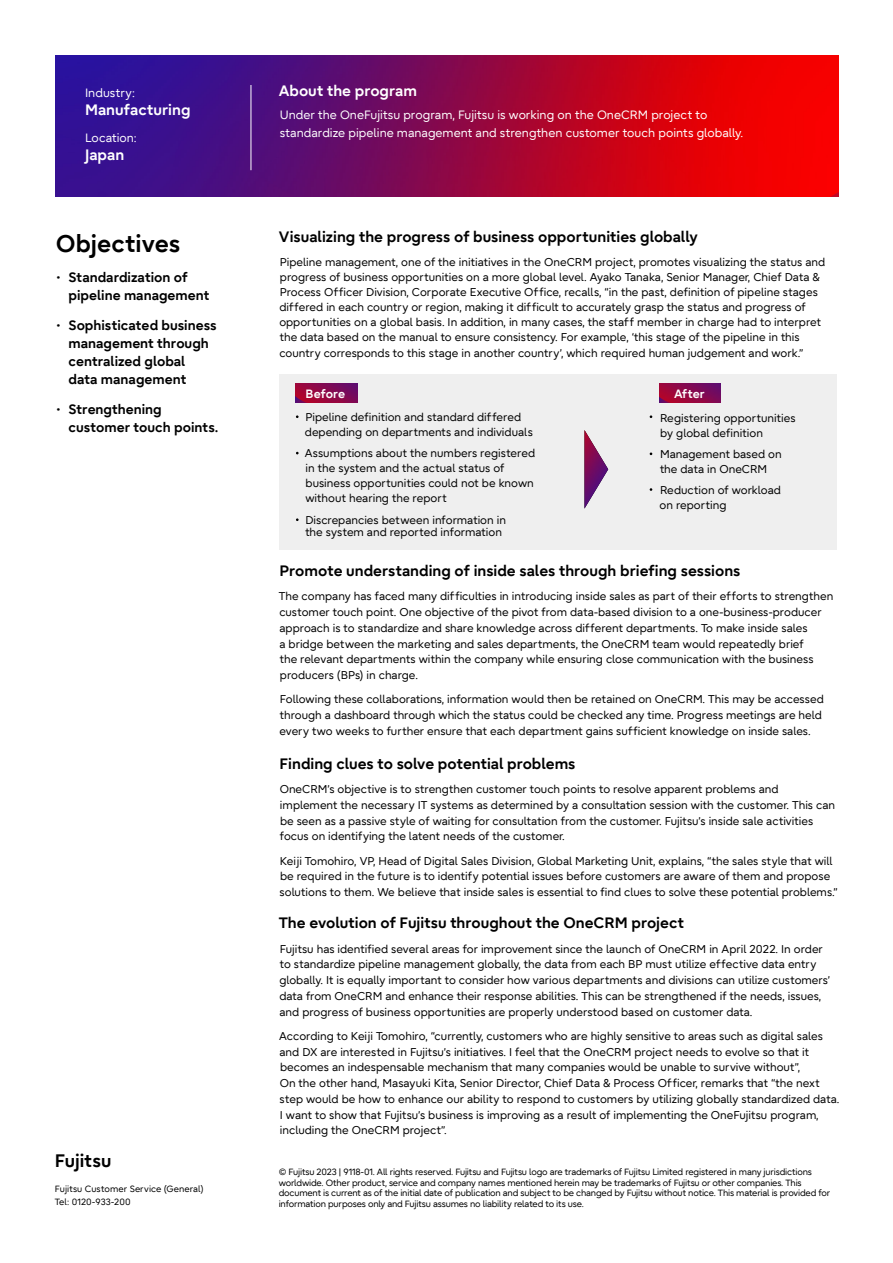
<style>
.page{position:relative;width:893px;height:1263px;background:#fff}
.page>*{position:absolute;margin:0;border:0;box-sizing:border-box;transform-origin:0 0}
.t1{font:700 24px "Fujitsu Infinity Pro";color:#000}
.t2{font:700 18px "Fujitsu Infinity Pro";color:#000}
.t3{font:700 15px "Fujitsu Infinity Pro";color:#000}
.t4{font:700 15px "Fujitsu Infinity Pro";color:#fff}
.t5{font:700 13.5px/18px "Fujitsu Infinity Pro";color:#000}
.t6{font:12px/18px "Fujitsu Infinity Pro";color:#fff}
.t7{font:700 12px "Fujitsu Infinity Pro";color:#fff}
.t8{font:11.25px/15.8px "Fujitsu Infinity Pro";color:#000}
.t9{font:9px/10.5px "Fujitsu Infinity Pro";letter-spacing:-.02em;color:#000}
.t10{font:9px/13.5px "Fujitsu Infinity Pro";letter-spacing:.005em;color:#000}
.s1{font-weight:400;font-size:22.5px}
</style>
<div class="page">
<img style="left:56px;top:56px;width:782px;height:140px">
<hr style="left:251px;top:85px;width:1px;height:85px;background:#fff">
<div style="left:279px;top:374px;width:557px;height:175px;background:#efefef"></div>
<img style="left:659px;top:384px;width:62px;height:18px">
<img style="left:296px;top:384px;width:62px;height:18px">
<img style="left:584px;top:430px;width:24px;height:79px">
<p class="t6" style="left:85px;top:84px;width:51px">Industry:</p>
<h3 class="t4" style="left:85px;top:100px;width:107px">Manufacturing</h3>
<p class="t6" style="left:85px;top:129px;width:53px">Location:</p>
<h3 class="t4" style="left:85px;top:145px;width:41px">Japan</h3>
<h1 class="t1" style="left:56px;top:228px;width:126px">Objectives</h1>
<p class="t5" style="left:69px;top:269px;width:142px;text-indent:-13px"><span class="s1">·</span> Standardization of pipeline management</p>
<p class="t5" style="left:69px;top:316px;width:150px;text-indent:-13px"><span class="s1">·</span> Sophisticated business management through centralized global data management</p>
<p class="t5" style="left:69px;top:400px;width:151px;text-indent:-13px"><span class="s1">·</span> Strengthening customer touch points.</p>
<h2 class="t2" style="left:55px;top:1149px;width:58px">Fujitsu</h2>
<p class="t10" style="left:55px;top:1182px;width:150px">Fujitsu Customer Service (General)<br>Tel: 0120-933-200</p>
<h3 class="t4" style="left:279px;top:81px;width:140px">About the program</h3>
<p class="t6" style="left:280px;top:105px;width:465px">Under the OneFujitsu program, Fujitsu is working on the OneCRM project to standardize pipeline management and strengthen customer touch points globally.</p>
<h3 class="t3" style="left:279px;top:227px;width:420px">Visualizing the progress of business opportunities globally</h3>
<p class="t8" style="left:279px;top:254px;width:547px;line-height:15px">Pipeline management, one of the initiatives in the OneCRM project, promotes visualizing the status and progress of business opportunities on a more global level. Ayako Tanaka, Senior Manager, Chief Data &amp; Process Of ficer Division, Corporate Executive Of fice, recalls, “in the past, definition of pipeline stages dif fered in each country or region, making it dif ficult to accurately grasp the status and progress of opportunities on a global basis. In addition, in many cases, the staf f member in charge had to interpret the data based on the manual to ensure consistency. For example, ‘this stage of the pipeline in this</p>
<p class="t8" style="left:279px;top:345px;width:525px">country corresponds to this stage in another country’, which required human judgement and work.”</p>
<p class="t7" style="left:306px;top:386px;width:41px">Before</p>
<p class="t7" style="left:674px;top:386px;width:32px">After</p>
<p class="t8" style="left:305px;top:409px;width:229px;line-height:15px">Pipeline definition and standard dif fered depending on departments and individuals</p>
<p class="t8" style="left:305px;top:445px;width:232px;line-height:15px">Assumptions about the numbers registered in the system and the actual status of business opportunities could not be known without hearing the report</p>
<p class="t8" style="left:305px;top:514px;width:202px;line-height:12px">Discrepancies between information in the system and reported information</p>
<p class="t8" style="left:660px;top:410px;width:137px;line-height:15px">Registering opportunities by global definition</p>
<p class="t8" style="left:660px;top:446px;width:123px;line-height:15px">Management based on the data in OneCRM</p>
<p class="t8" style="left:660px;top:482px;width:123px;line-height:15px">Reduction of workload on reporting</p>
<h3 class="t3" style="left:280px;top:561px;width:462px">Promote understanding of inside sales through briefing sessions</h3>
<p class="t8" style="left:279px;top:588px;width:556px">The company has faced many dif ficulties in introducing inside sales as part of their ef forts to strengthen customer touch point. One objective of the pivot from data-based division to a one-business-producer approach is to standardize and share knowledge across dif ferent departments. To make inside sales<br>a bridge between the marketing and sales departments, the OneCRM team would repeatedly brief<br>the relevant departments within the company while ensuring close communication with the business producers (BPs) in charge.</p>
<p class="t8" style="left:279px;top:691px;width:546px">Following these collaborations, information would then be retained on OneCRM. This may be accessed through a dashboard through which the status could be checked any time. Progress meetings are held every two weeks to further ensure that each department gains suf ficient knowledge on inside sales.</p>
<h3 class="t3" style="left:280px;top:754px;width:297px">Finding clues to solve potential problems</h3>
<p class="t8" style="left:280px;top:781px;width:557px">OneCRM’s objective is to strengthen customer touch points to resolve apparent problems and implement the necessary IT systems as determined by a consultation session with the customer. This can be seen as a passive style of waiting for consultation from the customer. Fujitsu’s inside sale activities focus on identifying the latent needs of the customer.</p>
<p class="t8" style="left:280px;top:853px;width:560px">Keiji Tomohiro, VP, Head of Digital Sales Division, Global Marketing Unit, explains, “the sales style that will be required in the future is to identify potential issues before customers are aware of them and propose solutions to them. We believe that inside sales is essential to find clues to solve these potential problems.”</p>
<h3 class="t3" style="left:279px;top:913px;width:407px">The evolution of Fujitsu throughout the OneCRM project</h3>
<p class="t8" style="left:279px;top:941px;width:552px">Fujitsu has identified several areas for improvement since the launch of OneCRM in April 2022. In order to standardize pipeline management globally, the data from each BP must utilize ef fective data entry globally. It is equally important to consider how various departments and divisions can utilize customers’ data from OneCRM and enhance their response abilities. This can be strengthened if the needs, issues, and progress of business opportunities are properly understood based on customer data.</p>
<p class="t8" style="left:279px;top:1028px;width:562px">According to Keiji Tomohiro, “currently, customers who are highly sensitive to areas such as digital sales and DX are interested in Fujitsu’s initiatives. I feel that the OneCRM project needs to evolve so that it becomes an indespensable mechanism that many companies would be unable to survive without”,<br>On the other hand, Masayuki Kita, Senior Director, Chief Data &amp; Process Of ficer, remarks that “the next step would be how to enhance our ability to respond to customers by utilizing globally standardized data.<br>I want to show that Fujitsu’s business is improving as a result of implementing the OneFujitsu program, including the OneCRM project”.</p>
<p class="t9" style="left:279px;top:1167px;width:553px">© Fujitsu 2023 | 9118-01. All rights reserved. Fujitsu and Fujitsu logo are trademarks of Fujitsu Limited registered in many jurisdictions worldwide. Other product, service and company names mentioned herein may be trademarks of Fujitsu or other companies. This document is current as of the initial date of publication and subject to be changed by Fujitsu without notice. This material is provided for information purposes only and Fujitsu assumes no liability related to its use.</p>
</div>
